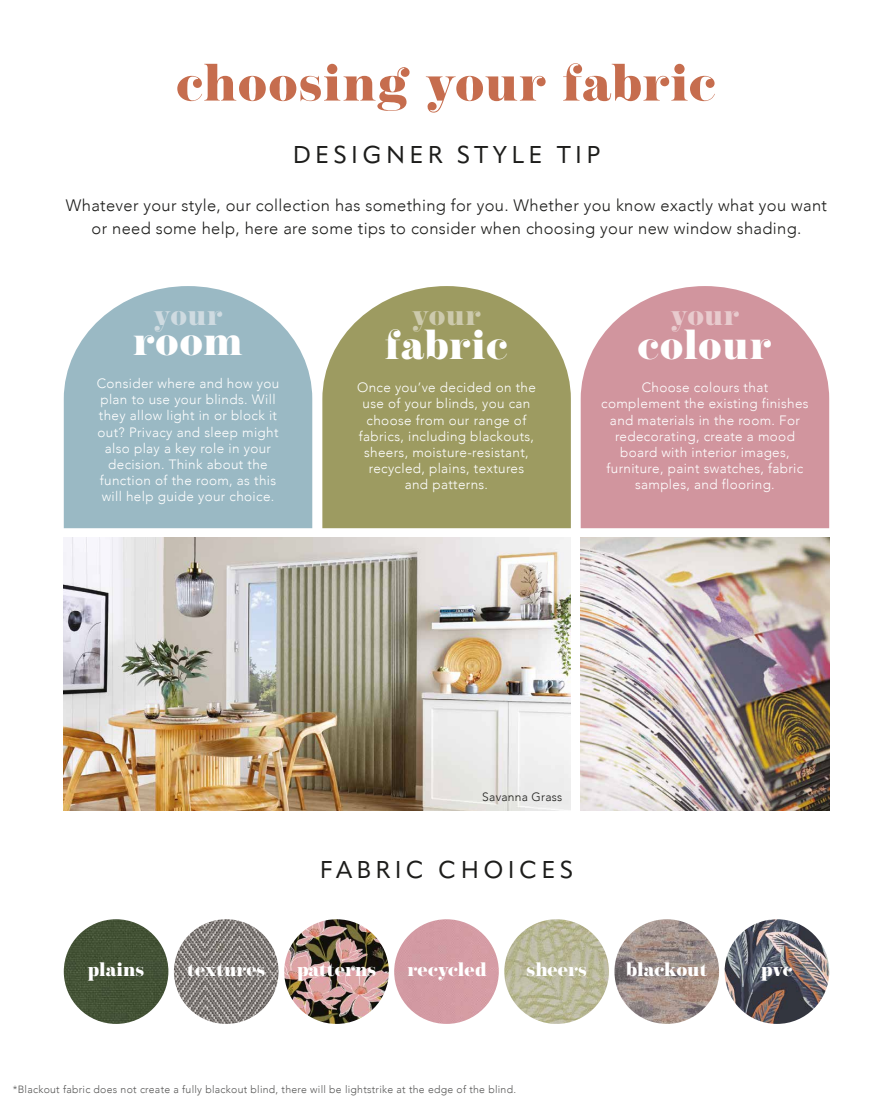
<style>
.page{position:relative;width:893px;height:1106px;background:#fff}
.page>*{position:absolute;margin:0;border:0;box-sizing:border-box;transform-origin:0 0}
.t1{font:52.5px "NT Josefine";letter-spacing:.02em;color:#c66d4e}
.t2{font:42px "NT Josefine";letter-spacing:.02em;color:#fff}
.t3{font:30px "NT Josefine";color:#cfdbe1}
.t4{font:30px "NT Josefine";color:#cdcaad}
.t5{font:30px "NT Josefine";color:#e8cbce}
.t6{font:24px "Apparat";letter-spacing:.18em;color:#1d1d1b}
.t7{font:19.5px "NT Josefine";color:#fff}
.t8{font:300 16.5px/22.5px "Avenir";letter-spacing:.02em;color:#1d1d1b;text-align:center}
.t9{font:300 13.5px/16.2px "Avenir";letter-spacing:.025em;color:#fff;text-align:center}
.t10{font:300 12px "Avenir";letter-spacing:.02em;color:#1d1d1b}
.t11{font:300 10.5px "Avenir";letter-spacing:.025em;color:#575756}
</style>
<div class="page">
<img style="left:581px;top:537px;width:248px;height:273px">
<img style="left:64px;top:537px;width:507px;height:273px">
<img style="left:614px;top:919px;width:105px;height:104px;border-radius:52px">
<img style="left:504px;top:919px;width:105px;height:104px;border-radius:52px">
<div style="left:394px;top:919px;width:105px;height:104px;background:#d49ba4;border-radius:52px"></div>
<img style="left:284px;top:919px;width:105px;height:104px;border-radius:52px">
<img style="left:174px;top:919px;width:105px;height:104px;border-radius:52px">
<img style="left:64px;top:919px;width:104px;height:104px;border-radius:52px">
<svg style="left:581px;top:286px;width:248px;height:242px;background:#d59fa7"></svg>
<svg style="left:322px;top:286px;width:249px;height:242px;background:#a7a571"></svg>
<svg style="left:64px;top:286px;width:248px;height:242px;background:#a4bfc9"></svg>
<img style="left:725px;top:919px;width:104px;height:104px;border-radius:52px">
<h1 class="t1" style="left:177px;top:50px;width:540px">choosing your fabric</h1>
<h3 class="t6" style="left:293px;top:140px;width:309px">DESIGNER STYLE TIP</h3>
<p class="t8" style="left:66px;top:194px;width:762px">Whatever your style, our collection has something for you. Whether you know exactly what you want or need some help, here are some tips to consider when choosing your new window shading.</p>
<h3 class="t3" style="left:153px;top:296px;width:71px">your</h3>
<h2 class="t2" style="left:133px;top:314px;width:111px">room</h2>
<p class="t9" style="left:97px;top:375px;width:184px">Consider where and how you plan to use your blinds. Will they allow light in or block it out? Privacy and sleep might also play a key role in your decision. Think about the function of the room, as this will help guide your choice.</p>
<h3 class="t4" style="left:412px;top:296px;width:71px">your</h3>
<h2 class="t2" style="left:385px;top:318px;width:124px">fabric</h2>
<p class="t9" style="left:357px;top:379px;width:180px">Once you’ve decided on the use of your blinds, you can choose from our range of fabrics, including blackouts, sheers, moisture-resistant, recycled, plains, textures and patterns.</p>
<h3 class="t5" style="left:670px;top:296px;width:71px">your</h3>
<h2 class="t2" style="left:638px;top:318px;width:135px">colour</h2>
<p class="t9" style="left:601px;top:379px;width:209px">Choose colours that complement the existing finishes and materials in the room. For redecorating, create a mood board with interior images, furniture, paint swatches, fabric samples, and flooring.</p>
<p class="t10" style="left:482px;top:790px;width:82px">Savanna Grass</p>
<h3 class="t6" style="left:320px;top:855px;width:255px">FABRIC CHOICES</h3>
<h3 class="t7" style="left:88px;top:957px;width:58px">plains</h3>
<h3 class="t7" style="left:187px;top:957px;width:79px">textures</h3>
<h3 class="t7" style="left:297px;top:957px;width:80px">patterns</h3>
<h3 class="t7" style="left:407px;top:957px;width:81px">recycled</h3>
<h3 class="t7" style="left:527px;top:957px;width:61px">sheers</h3>
<h3 class="t7" style="left:626px;top:957px;width:83px">blackout</h3>
<p class="t11" style="left:13px;top:1083px;width:505px">*Blackout fabric does not create a fully blackout blind, there will be lightstrike at the edge of the blind.</p>
<h3 class="t7" style="left:761px;top:957px;width:33px">pvc</h3>
</div>
